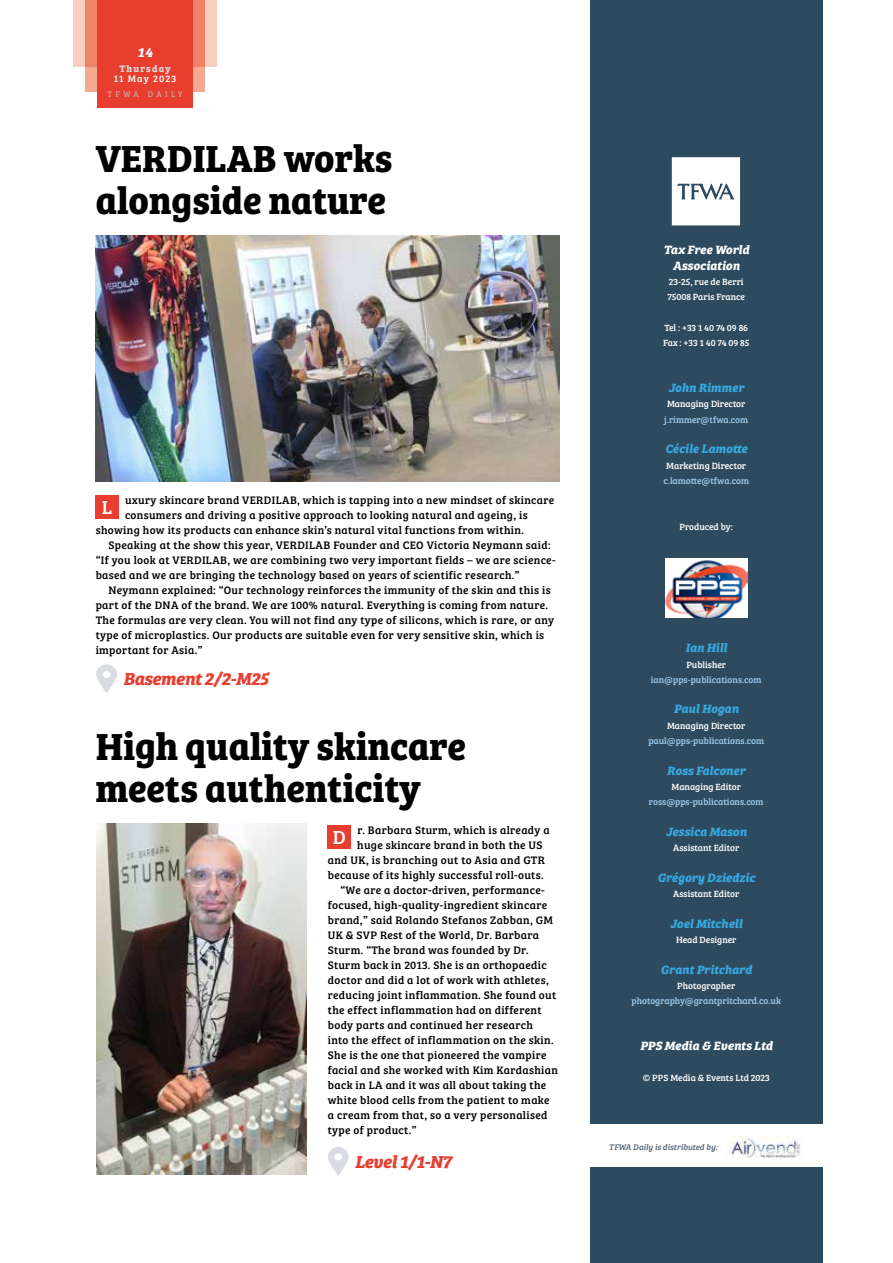
<style>
.page{position:relative;width:893px;height:1263px;background:#fff}
.page>*{position:absolute;margin:0;border:0;box-sizing:border-box;transform-origin:0 0}
.t1{font:700 39px/42px "Bree Serif";color:#000}
.t2{font:19.5px "Bree Serif";color:#fff}
.t3{font:italic 700 18px "Bree Serif";letter-spacing:-.025em;color:#e83e30}
.t4{font:italic 700 13.5px "Bree Serif";color:#fff}
.t5{font:italic 700 12.45px "Bree Serif";color:#36a9e1}
.t6{font:italic 700 12.45px/15.3px "Bree Serif";letter-spacing:-.005em;color:#fff;text-align:center}
.t7{font:11.25px "Bree Serif";letter-spacing:.03em;color:#000}
.t8{font:9.75px "Bree Serif";letter-spacing:.11em;color:#fff}
.t9{font:700 9.75px "Bree Serif";letter-spacing:.12em;color:#dadada}
.t10{font:9.3px/15.3px "Bree Serif";color:#fff}
.t11{font:9.3px "Bree Serif";color:#9dcbee}
.t12{font:italic 8.4px "Bree Serif";letter-spacing:-.005em;color:#516579}
.t13{font:8.25px "Bree Serif Lt";letter-spacing:.42em;color:#c6c6c6}
</style>
<div class="page">
<div style="left:73px;top:0;width:144px;height:67px;background:#facebd"></div>
<div style="left:85px;top:67px;width:120px;height:24px;background:#f5a991"></div>
<div style="left:85px;top:0;width:120px;height:67px;background:#f08267"></div>
<div style="left:97px;top:0;width:96px;height:108px;background:#e83e30"></div>
<div style="left:590px;top:0;width:232px;height:1263px;background:#2e4a5f"></div>
<div style="left:589px;top:1124px;width:235px;height:43px;background:#fff"></div>
<img style="left:665px;top:559px;width:82px;height:59px">
<img style="left:727px;top:1136px;width:75px;height:22px">
<svg style="left:672px;top:157px;width:68px;height:68px;background:#eff1f3"></svg>
<img style="left:96px;top:823px;width:210px;height:351px">
<div style="left:328px;top:825px;width:23px;height:23px;background:#e83e30"></div>
<svg style="left:328px;top:1147px;width:21px;height:28px"></svg>
<img style="left:96px;top:235px;width:464px;height:247px">
<div style="left:96px;top:495px;width:23px;height:23px;background:#e83e30"></div>
<svg style="left:96px;top:664px;width:21px;height:29px"></svg>
<p class="t4" style="left:138px;top:42px;width:17px">14</p>
<p class="t13" style="left:108px;top:89px;width:77px">TFWA DAILY</p>
<p class="t9" style="left:119px;top:61px;width:53px">Thursday</p>
<p class="t8" style="left:114px;top:71px;width:64px">11 May 2023</p>
<h1 class="t1" style="left:96px;top:134px;width:298px">VERDILAB works alongside nature</h1>
<h2 class="t2" style="left:102px;top:492px;width:12px">L</h2>
<p class="t7" style="left:125px;top:491px;width:430px">uxury skincare brand VERDILAB, which is tapping into a new mindset of skincare</p>
<p class="t7" style="left:125px;top:506px;width:404px">consumers and driving a positive approach to looking natural and ageing, is</p>
<p class="t7" style="left:96px;top:521px;width:430px">showing how its products can enhance skin’s natural vital functions from within.</p>
<p class="t7" style="left:108px;top:536px;width:444px">Speaking at the show this year, VERDILAB Founder and CEO Victoria Neymann said:</p>
<p class="t7" style="left:96px;top:551px;width:461px">“If you look at VERDILAB, we are combining two very important fields – we are science-</p>
<p class="t7" style="left:96px;top:566px;width:425px">based and we are bringing the technology based on years of scientific research.”</p>
<p class="t7" style="left:108px;top:581px;width:444px">Neymann explained: “Our technology reinforces the immunity of the skin and this is</p>
<p class="t7" style="left:96px;top:596px;width:454px">part of the DNA of the brand. We are 100% natural. Everything is coming from nature.</p>
<p class="t7" style="left:96px;top:611px;width:460px">The formulas are very clean. You will not find any type of silicons, which is rare, or any</p>
<p class="t7" style="left:96px;top:626px;width:450px">type of microplastics. Our products are suitable even for very sensitive skin, which is</p>
<p class="t7" style="left:96px;top:641px;width:108px">important for Asia.”</p>
<h3 class="t3" style="left:123px;top:664px;width:147px">Basement 2/2-M25</h3>
<h1 class="t1" style="left:96px;top:723px;width:372px">High quality skincare meets authenticity</h1>
<h2 class="t2" style="left:333px;top:822px;width:15px">D</h2>
<p class="t7" style="left:357px;top:821px;width:194px">r. Barbara Sturm, which is already a</p>
<p class="t7" style="left:357px;top:836px;width:187px">huge skincare brand in both the US</p>
<p class="t7" style="left:328px;top:851px;width:219px">and UK, is branching out to Asia and GTR</p>
<p class="t7" style="left:328px;top:866px;width:218px">because of its highly successful roll-outs.</p>
<p class="t7" style="left:341px;top:881px;width:206px">“We are a doctor-driven, performance-</p>
<p class="t7" style="left:328px;top:896px;width:221px">focused, high-quality-ingredient skincare</p>
<p class="t7" style="left:328px;top:911px;width:227px">brand,” said Rolando Stefanos Zabban, GM</p>
<p class="t7" style="left:328px;top:926px;width:213px">UK &amp; SVP Rest of the World, Dr. Barbara</p>
<p class="t7" style="left:328px;top:941px;width:203px">Sturm. “The brand was founded by Dr.</p>
<p class="t7" style="left:328px;top:956px;width:220px">Sturm back in 2013. She is an orthopaedic</p>
<p class="t7" style="left:328px;top:971px;width:223px">doctor and did a lot of work with athletes,</p>
<p class="t7" style="left:328px;top:986px;width:230px">reducing joint inflammation. She found out</p>
<p class="t7" style="left:328px;top:1001px;width:215px">the effect inflammation had on different</p>
<p class="t7" style="left:328px;top:1016px;width:207px">body parts and continued her research</p>
<p class="t7" style="left:328px;top:1031px;width:227px">into the effect of inflammation on the skin.</p>
<p class="t7" style="left:328px;top:1046px;width:220px">She is the one that pioneered the vampire</p>
<p class="t7" style="left:328px;top:1061px;width:232px">facial and she worked with Kim Kardashian</p>
<p class="t7" style="left:328px;top:1076px;width:220px">back in LA and it was all about taking the</p>
<p class="t7" style="left:328px;top:1091px;width:223px">white blood cells from the patient to make</p>
<p class="t7" style="left:328px;top:1106px;width:221px">a cream from that, so a very personalised</p>
<p class="t7" style="left:328px;top:1121px;width:90px">type of product.”</p>
<h3 class="t3" style="left:355px;top:1147px;width:98px">Level 1/1-N7</h3>
<p class="t6" style="left:663px;top:241px;width:87px">Tax Free World<br>Association</p>
<p class="t10" style="left:668px;top:273px;width:79px">23-25, rue de Berri<br>75008 Paris France</p>
<p class="t10" style="left:663px;top:319px;width:88px">Tel : +33 1 40 74 09 86<br>Fax : +33 1 40 74 09 85</p>
<p class="t5" style="left:668px;top:378px;width:77px">John Rimmer</p>
<p class="t10" style="left:667px;top:396px;width:80px">Managing Director</p>
<p class="t11" style="left:664px;top:412px;width:85px">j.rimmer@tfwa.com</p>
<p class="t5" style="left:665px;top:439px;width:84px">Cécile Lamotte</p>
<p class="t10" style="left:666px;top:457px;width:81px">Marketing Director</p>
<p class="t11" style="left:663px;top:474px;width:87px">c.lamotte@tfwa.com</p>
<p class="t10" style="left:679px;top:518px;width:55px">Produced by:</p>
<p class="t5" style="left:685px;top:638px;width:43px">Ian Hill</p>
<p class="t10" style="left:686px;top:656px;width:41px">Publisher</p>
<p class="t11" style="left:651px;top:673px;width:112px">ian@pps-publications.com</p>
<p class="t5" style="left:674px;top:699px;width:66px">Paul Hogan</p>
<p class="t10" style="left:667px;top:717px;width:80px">Managing Director</p>
<p class="t11" style="left:648px;top:734px;width:117px">paul@pps-publications.com</p>
<p class="t5" style="left:667px;top:760px;width:80px">Ross Falconer</p>
<p class="t10" style="left:671px;top:778px;width:71px">Managing Editor</p>
<p class="t11" style="left:649px;top:795px;width:116px">ross@pps-publications.com</p>
<p class="t5" style="left:666px;top:821px;width:82px">Jessica Mason</p>
<p class="t10" style="left:673px;top:840px;width:68px">Assistant Editor</p>
<p class="t5" style="left:657px;top:867px;width:99px">Grégory Dziedzic</p>
<p class="t10" style="left:673px;top:886px;width:68px">Assistant Editor</p>
<p class="t5" style="left:670px;top:913px;width:73px">Joel Mitchell</p>
<p class="t10" style="left:676px;top:932px;width:62px">Head Designer</p>
<p class="t5" style="left:661px;top:959px;width:93px">Grant Pritchard</p>
<p class="t10" style="left:677px;top:977px;width:60px">Photographer</p>
<p class="t11" style="left:631px;top:994px;width:151px">photography@grantpritchard.co.uk</p>
<p class="t6" style="left:640px;top:1037px;width:134px">PPS Media &amp; Events Ltd</p>
<p class="t10" style="left:643px;top:1069px;width:128px">© PPS Media &amp; Events Ltd 2023</p>
<p class="t12" style="left:609px;top:1140px;width:110px">TFWA Daily is distributed by:</p>
</div>
